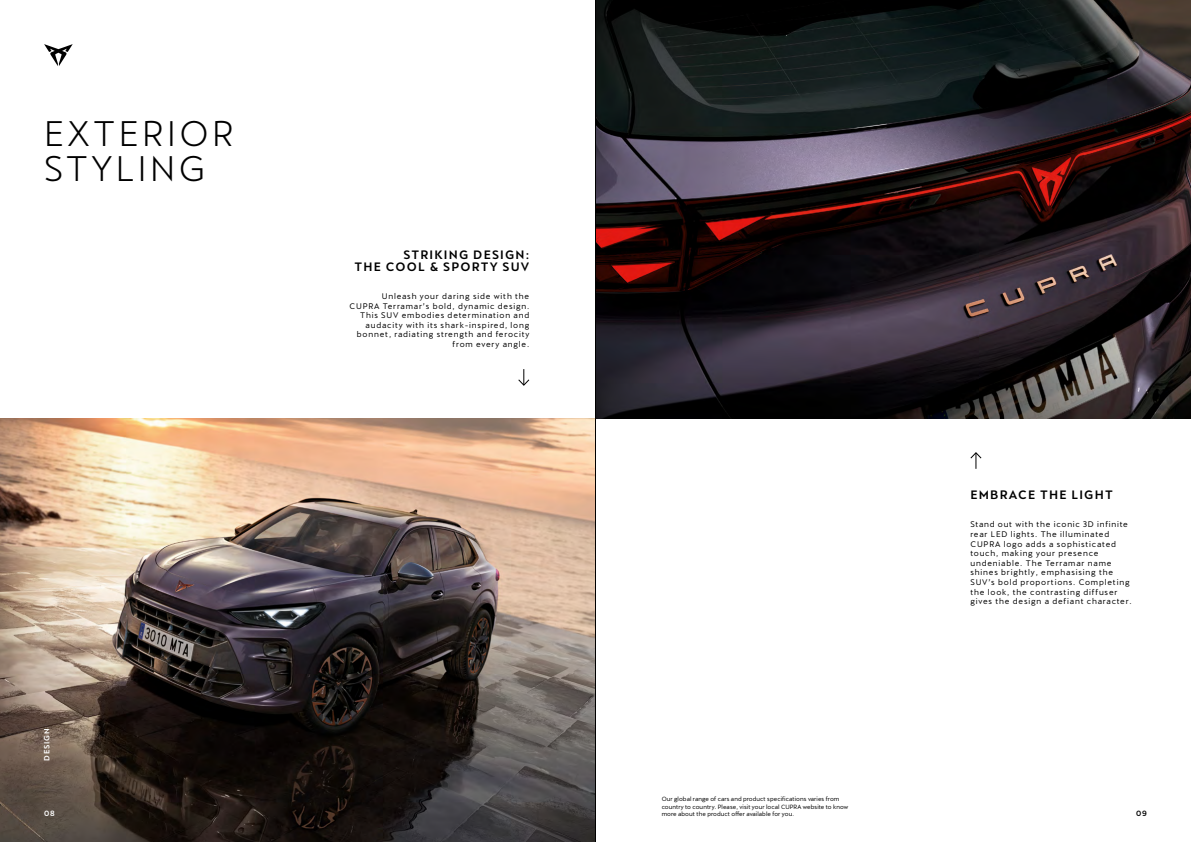
<style>
.page{position:relative;width:1191px;height:842px;background:#fff}
.page>*{position:absolute;margin:0;border:0;box-sizing:border-box;transform-origin:0 0}
.t1{font:35px/35px "Cupra";letter-spacing:.1em;color:#000}
.t2{font:500 12px/12px "Cupra";letter-spacing:.1em;color:#000;text-align:right}
.t3{font:8px/9.6px "Cupra";letter-spacing:.1em;color:#000;text-align:right}
.t4{font:500 7.5px "Cupra";letter-spacing:.1em;color:#fff}
.t5{font:500 7.5px "Cupra";color:#000}
.t6{font:6px/7.2px "Cupra";letter-spacing:.015em;color:#000}
</style>
<div class="page">
<img style="left:596px;top:0;width:595px;height:419px">
<img style="left:0;top:419px;width:595px;height:423px">
<hr style="left:595px;top:0;width:1px;height:842px;background:#000">
<svg style="left:518px;top:369px;width:12px;height:17px"></svg>
<svg style="left:970px;top:452px;width:12px;height:17px"></svg>
<svg style="left:44px;top:44px;width:29px;height:22px"></svg>
<h1 class="t1" style="left:44px;top:110px;width:191px">EXTERIOR<br>STYLING</h1>
<h2 class="t2" style="left:354px;top:249px;width:176px">STRIKING DESIGN:<br>THE COOL &amp; SPORTY SUV</h2>
<p class="t3" style="left:349px;top:290px;width:181px">Unleash your daring side with the<br>CUPRA Terramar’s bold, dynamic design.<br>This SUV embodies determination and audacity with its shark-inspired, long bonnet, radiating strength and ferocity from every angle.</p>
<p class="t4" style="left:42px;top:761px;width:34px;rotate:-90deg">DESIGN</p>
<h2 class="t2" style="left:970px;top:489px;width:144px">EMBRACE THE LIGHT</h2>
<p class="t3" style="left:970px;top:518px;width:163px;text-align:left">Stand out with the iconic 3D infinite rear LED lights. The illuminated CUPRA logo adds a sophisticated touch, making your presence undeniable. The Terramar name shines brightly, emphasising the SUV’s bold proportions. Completing the look, the contrasting diffuser gives the design a defiant character.</p>
<p class="t6" style="left:661px;top:795px;width:188px">Our global range of cars and product specifications varies from country to country. Please, visit your local CUPRA website to know</p>
<p class="t4" style="left:44px;top:809px;width:12px">08</p>
<p class="t6" style="left:661px;top:809px;width:134px">more about the product offer available for you.</p>
<p class="t5" style="left:1136px;top:809px;width:12px">09</p>
</div>
